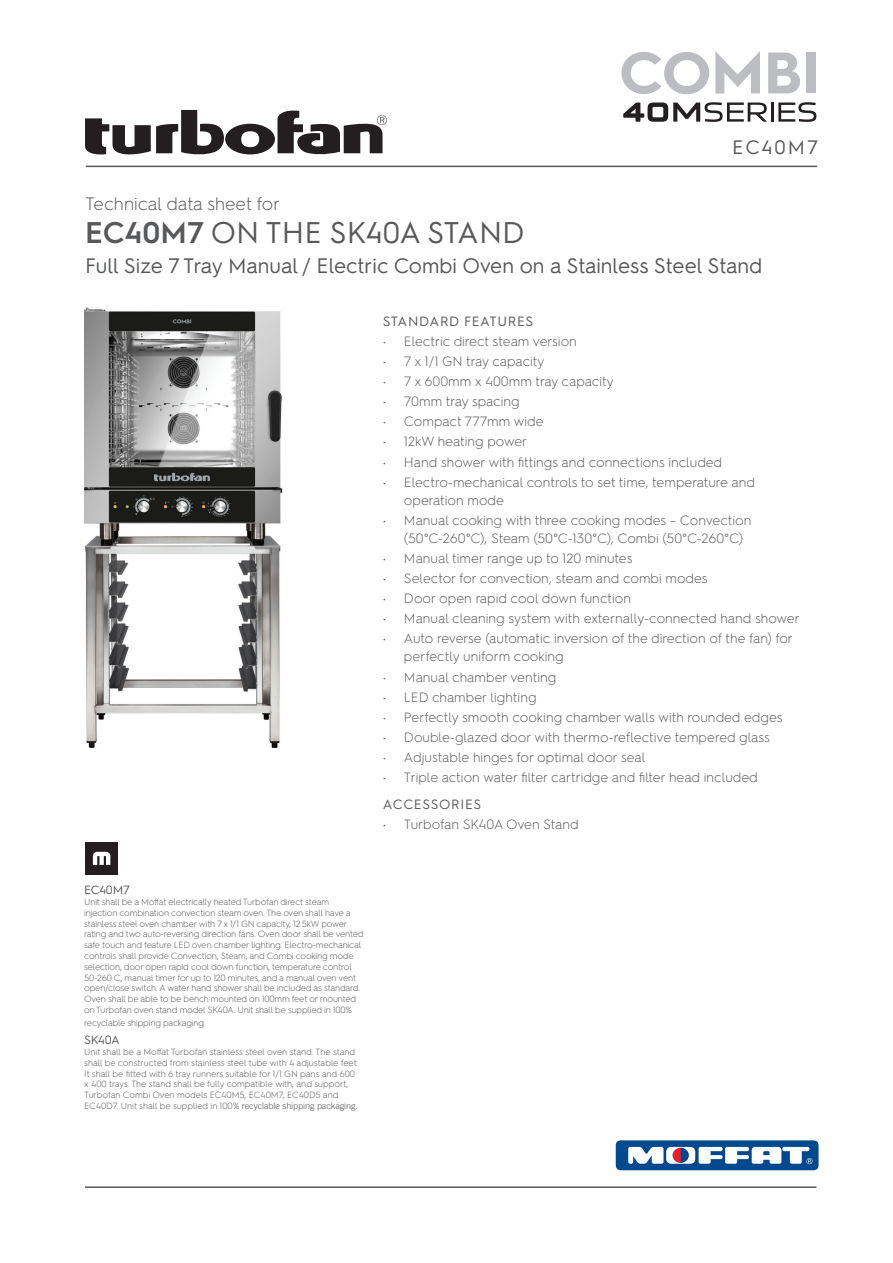
<style>
.page{position:relative;width:893px;height:1263px;background:#fff}
.page>*{position:absolute;margin:0;border:0;box-sizing:border-box;transform-origin:0 0}
.t1{font:30px "Hurme Geometric Sans 2";color:#57585a}
.t2{font:21px "Hurme Geometric Sans 2";color:#57585a}
.t3{font:19.5px "Hurme Geometric Sans 2";letter-spacing:.1em;color:#57585a}
.t4{font:300 18px "Hurme Geometric Sans 2";color:#57585a}
.t5{font:300 13.5px/18px "Hurme Geometric Sans 2";color:#57585a}
.t6{font:13.5px "Hurme Geometric Sans 2";letter-spacing:.05em;color:#57585a}
.t7{font:12px "Hurme Geometric Sans 2";letter-spacing:-.02em;color:#57585a}
.t8{font:300 9px/10.8px "Hurme Geometric Sans 2";letter-spacing:-.02em;color:#57585a}
.s1{font-weight:600}
.s2{font-family:"Trade Gothic"}
</style>
<div class="page">
<div style="left:85px;top:842px;width:33px;height:33px;background:#231f20"></div>
<svg style="left:93px;top:852px;width:17px;height:13px"></svg>
<svg style="left:85px;top:109px;width:302px;height:46px"></svg>
<hr style="left:86px;top:166px;width:731px;height:1px;background:#57585a">
<hr style="left:85px;top:1186px;width:731px;height:2px;background:#57585a">
<svg style="left:616px;top:1140px;width:203px;height:30px"></svg>
<img style="left:84px;top:307px;width:199px;height:441px">
<svg style="left:623px;top:102px;width:193px;height:20px"></svg>
<svg style="left:621px;top:52px;width:88px;height:42px"></svg>
<svg style="left:715px;top:51px;width:45px;height:42px"></svg>
<svg style="left:768px;top:52px;width:32px;height:41px"></svg>
<div style="left:806px;top:52px;width:10px;height:41px;background:#bcbdc0"></div>
<h3 class="t3" style="left:732px;top:134px;width:87px">EC40M7</h3>
<h3 class="t4" style="left:85px;top:192px;width:197px">Technical data sheet for</h3>
<h1 class="t1" style="left:85px;top:212px;width:441px"><span class="s1">EC40M7</span> ON THE SK40A STAND</h1>
<h2 class="t2" style="left:85px;top:251px;width:679px">Full Size 7 Tray Manual / Electric Combi Oven on a Stainless Steel Stand</h2>
<h3 class="t6" style="left:383px;top:311px;width:152px">STANDARD FEATURES</h3>
<h3 class="t5" style="left:383px;top:331px;width:196px">• Electric direct steam version</h3>
<h3 class="t5" style="left:383px;top:351px;width:163px">• 7 x 1/1 GN tray capacity</h3>
<h3 class="t5" style="left:383px;top:371px;width:232px">• 7 x 600mm x 400mm tray capacity</h3>
<h3 class="t5" style="left:383px;top:392px;width:138px">• 70mm tray spacing</h3>
<h3 class="t5" style="left:383px;top:412px;width:162px">• Compact 777mm wide</h3>
<h3 class="t5" style="left:383px;top:432px;width:146px">• 12kW heating power</h3>
<h3 class="t5" style="left:383px;top:452px;width:341px">• Hand shower with fittings and connections included</h3>
<h3 class="t5" style="left:404px;top:472px;width:353px;text-indent:-21px">• Electro-mechanical controls to set time, temperature and operation mode</h3>
<h3 class="t5" style="left:404px;top:510px;width:349px;text-indent:-21px">• Manual cooking with three cooking modes – Convection (50°C-260°C), Steam (50°C-130°C), Combi (50°C-260°C)</h3>
<h3 class="t5" style="left:383px;top:548px;width:251px">• Manual timer range up to 120 minutes</h3>
<h3 class="t5" style="left:383px;top:568px;width:326px">• Selector for convection, steam and combi modes</h3>
<h3 class="t5" style="left:383px;top:589px;width:250px">• Door open rapid cool down function</h3>
<h3 class="t5" style="left:383px;top:609px;width:418px">• Manual cleaning system with externally-connected hand shower</h3>
<h3 class="t5" style="left:404px;top:629px;width:390px;text-indent:-21px">• Auto reverse (automatic inversion of the direction of the fan) for perfectly uniform cooking</h3>
<h3 class="t5" style="left:383px;top:667px;width:175px">• Manual chamber venting</h3>
<h3 class="t5" style="left:383px;top:687px;width:155px">• LED chamber lighting</h3>
<h3 class="t5" style="left:383px;top:707px;width:401px">• Perfectly smooth cooking chamber walls with rounded edges</h3>
<h3 class="t5" style="left:383px;top:727px;width:389px">• Double-glazed door with thermo-reflective tempered glass</h3>
<h3 class="t5" style="left:383px;top:747px;width:265px">• Adjustable hinges for optimal door seal</h3>
<h3 class="t5" style="left:383px;top:768px;width:376px">• Triple action water filter cartridge and filter head included</h3>
<h3 class="t6" style="left:383px;top:794px;width:100px">ACCESSORIES</h3>
<h3 class="t5" style="left:383px;top:814px;width:198px">• Turbofan SK40A Oven Stand</h3>
<h3 class="t7" style="left:84px;top:881px;width:47px">EC40M7</h3>
<p class="t8" style="left:84px;top:896px;width:281px">Unit shall be a Moffat electrically heated Turbofan direct steam injection combination convection steam oven. The oven shall have a stainless steel oven chamber with 7 x 1/1 GN capacity, 12.5kW power rating and two auto-reversing direction fans. Oven door shall be vented safe touch and feature LED oven chamber lighting. Electro-mechanical controls shall provide Convection, Steam, and Combi cooking mode selection, door open rapid cool down function, temperature control 50-260 C, manual timer for up to 120 minutes, and a manual oven vent open/close switch. A water hand shower shall be included as standard.<br>Oven shall be able to be bench mounted on 100mm feet or mounted on Turbofan oven stand model SK40A. Unit shall be supplied in 100%</p>
<p class="t8" style="left:84px;top:1016px;width:123px">recyclable shipping packaging.</p>
<h3 class="t7" style="left:84px;top:1032px;width:37px">SK40A</h3>
<p class="t8" style="left:84px;top:1046px;width:275px">Unit shall be a Moffat Turbofan stainless steel oven stand. The stand shall be constructed from stainless steel tube with 4 adjustable feet.<br>It shall be fitted with 6 tray runners suitable for 1/1 GN pans and 600 x 400 trays. The stand shall be fully compatible with, and support, Turbofan Combi Oven models EC40M5, EC40M7, EC40D5 and EC40D7. Unit shall be supplied in 100% <span class="s2">recyclable shipping packaging.</span></p>
</div>
